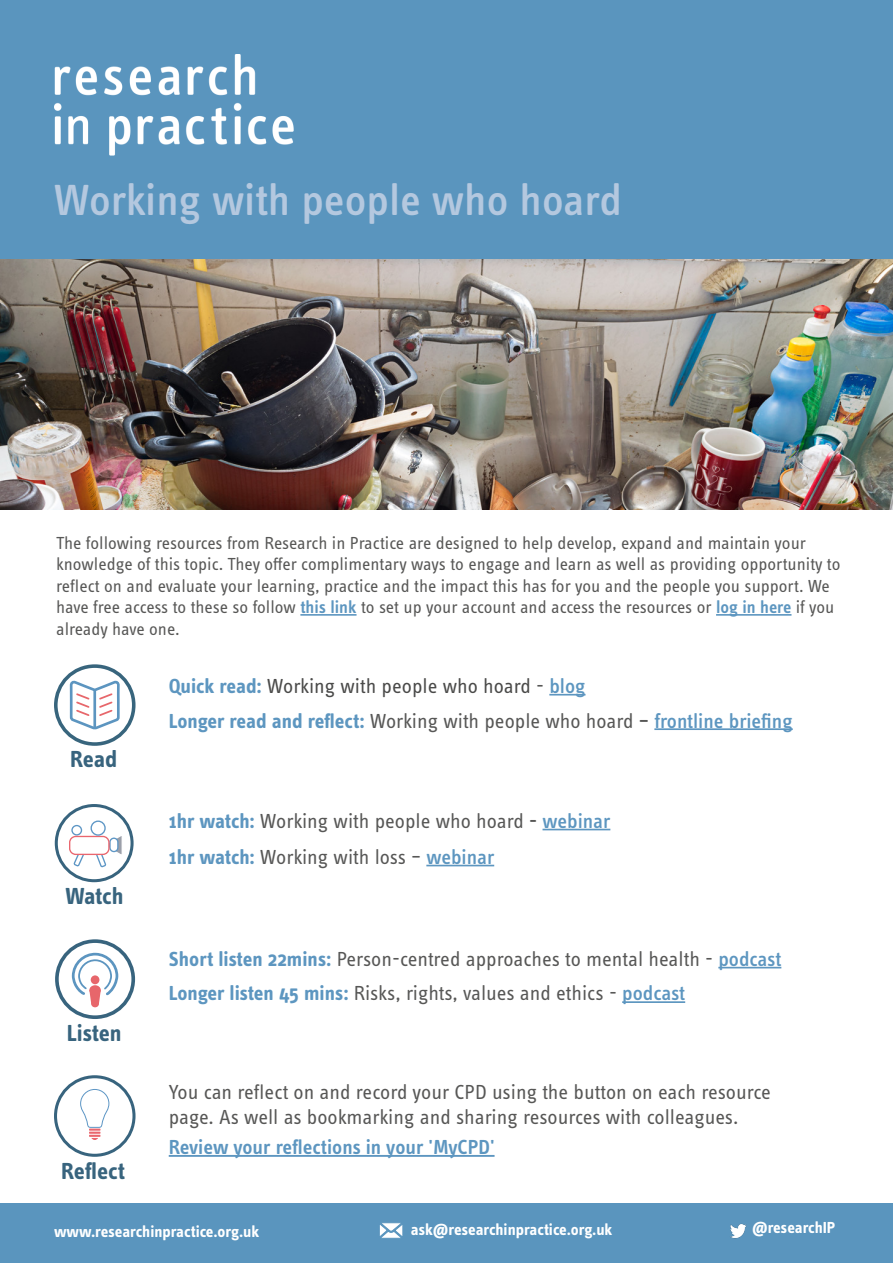
<style>
.page{position:relative;width:893px;height:1263px;background:#fff}
.page>*{position:absolute;margin:0;border:0;box-sizing:border-box;transform-origin:0 0}
.t1{font:500 45px "Info Text Pro";color:#b4c8df}
.t2{font:700 24px "Info Text Pro";letter-spacing:-.005em;color:#38647e}
.t3{font:21px/36px "Info Text Pro";color:#575756}
.t4{font:700 21px/34.5px "Info Text Pro";color:#5d96c0}
.t5{font:600 21px "Info Text Pro";color:#5d96c0}
.t6{font:18px/21.6px "Info Text Pro";color:#575756}
.t7{font:700 16.5px "Info Text Pro";color:#fff}
.s1{font-weight:600;color:#5d96c0}
.s2{font-weight:400;color:#4a4a49}
.s3{font-weight:400;color:#575756}
.s4{font-weight:500}
.s5{font-weight:500;color:#575756}
.s6{font-weight:700;color:#5d96c0}
.s7{font-weight:500;color:#5d96c0}
</style>
<div class="page">
<img style="left:0;top:259px;width:893px;height:251px">
<div style="left:0;top:0;width:893px;height:259px;background:#5a95be"></div>
<hr style="left:300px;top:614px;width:57px;height:2px;background:#5d96c0">
<hr style="left:716px;top:614px;width:75px;height:2px;background:#5d96c0">
<img style="left:54px;top:54px;width:240px;height:101px">
<div style="left:54px;top:664px;width:82px;height:82px;border:4px solid #38657d;border-radius:50%"></div>
<svg style="left:68px;top:664px;width:53px;height:68px"></svg>
<hr style="left:549px;top:694px;width:36px;height:1px;background:#5d96c0">
<hr style="left:654px;top:728px;width:139px;height:2px;background:#5d96c0">
<div style="left:55px;top:804px;width:79px;height:78px;border:3px solid #38647e;border-radius:50%"></div>
<svg style="left:72px;top:854px;width:12px;height:13px"></svg>
<div style="left:71px;top:825px;width:11px;height:10px;border:1px solid #5d96c5;border-radius:50%"></div>
<svg style="left:95px;top:832px;width:29px;height:36px"></svg>
<div style="left:110px;top:838px;width:8px;height:13px;background:#fff;border-radius:4px"></div>
<div style="left:109px;top:837px;width:10px;height:15px;border:1px solid #5d96c5;border-radius:4px"></div>
<div style="left:70px;top:836px;width:39px;height:18px;background:#fff;border-radius:6px"></div>
<div style="left:69px;top:836px;width:41px;height:19px;border:1px solid #ea666e;border-radius:6px"></div>
<svg style="left:91px;top:821px;width:14px;height:14px"></svg>
<div style="left:91px;top:820px;width:15px;height:16px;border:1px solid #5d96c5;border-radius:50%"></div>
<hr style="left:542px;top:829px;width:68px;height:1px;background:#5d96c0">
<hr style="left:426px;top:865px;width:68px;height:1px;background:#5d96c0">
<hr style="left:718px;top:967px;width:63px;height:1px;background:#5d96c0">
<hr style="left:622px;top:1001px;width:63px;height:2px;background:#5d96c0">
<div style="left:55px;top:939px;width:80px;height:80px;border:4px solid #38647e;border-radius:50%"></div>
<div style="left:91px;top:1001px;width:8px;height:6px;background:#e7666b;border-radius:50%"></div>
<svg style="left:70px;top:952px;width:50px;height:51px"></svg>
<hr style="left:169px;top:1155px;width:326px;height:2px;background:#5d96c0">
<svg style="left:80px;top:1089px;width:30px;height:51px"></svg>
<div style="left:54px;top:1075px;width:82px;height:82px;border:3px solid #38647e;border-radius:50%"></div>
<div style="left:0;top:1203px;width:893px;height:60px;background:#5a95be"></div>
<img style="left:730px;top:1223px;width:17px;height:16px">
<svg style="left:379px;top:1223px;width:24px;height:15px"></svg>
<h1 class="t1" style="left:54px;top:173px;width:569px">Working with people who hoard</h1>
<p class="t6" style="left:56px;top:531px;width:786px">The following resources from Research in Practice are designed to help develop, expand and maintain your knowledge of this topic. They offer complimentary ways to engage and learn as well as providing opportunity to reflect on and evaluate your learning, practice and the impact this has for you and the people you support. We have free access to these so follow <span class="s1">this link</span> to set up your account and access the resources or <span class="s1">log in here</span> if you already have one.</p>
<p class="t4" style="left:169px;top:668px;width:625px">Quick read: <span class="s2">Working with people who hoard</span> <span class="s3">-</span> <span class="s4">blog<br></span>Longer read and reflect: <span class="s3">Working with people who hoard</span> <span class="s5">–</span> <span class="s4">frontline briefing</span></p>
<h2 class="t2" style="left:70px;top:744px;width:49px">Read</h2>
<h2 class="t2" style="left:66px;top:881px;width:59px">Watch</h2>
<h2 class="t2" style="left:67px;top:1018px;width:56px">Listen</h2>
<h2 class="t2" style="left:61px;top:1156px;width:65px">Reflect</h2>
<p class="t3" style="left:169px;top:802px;width:443px"><span class="s6">1hr watch:</span> Working with people who hoard <span class="s4">-</span> <span class="s7">webinar<br></span><span class="s6">1hr watch:</span> Working with loss – <span class="s7">webinar</span></p>
<p class="t3" style="left:169px;top:941px;width:614px;line-height:34.5px"><span class="s6">Short listen 22mins:</span> Person-centred approaches to mental health - <span class="s7">podcast<br></span><span class="s6">Longer listen 45 mins:</span> Risks, rights, values and ethics - <span class="s7">podcast</span></p>
<p class="t3" style="left:169px;top:1078px;width:604px;line-height:25.5px">You can reflect on and record your CPD using the button on each resource page. As well as bookmarking and sharing resources with colleagues.</p>
<p class="t5" style="left:169px;top:1135px;width:327px">Review your reflections in your 'MyCPD'</p>
<p class="t7" style="left:54px;top:1221px;width:207px">www.researchinpractice.org.uk</p>
<p class="t7" style="left:411px;top:1219px;width:203px">ask@researchinpractice.org.uk</p>
<p class="t7" style="left:752px;top:1217px;width:85px">@researchIP</p>
</div>
